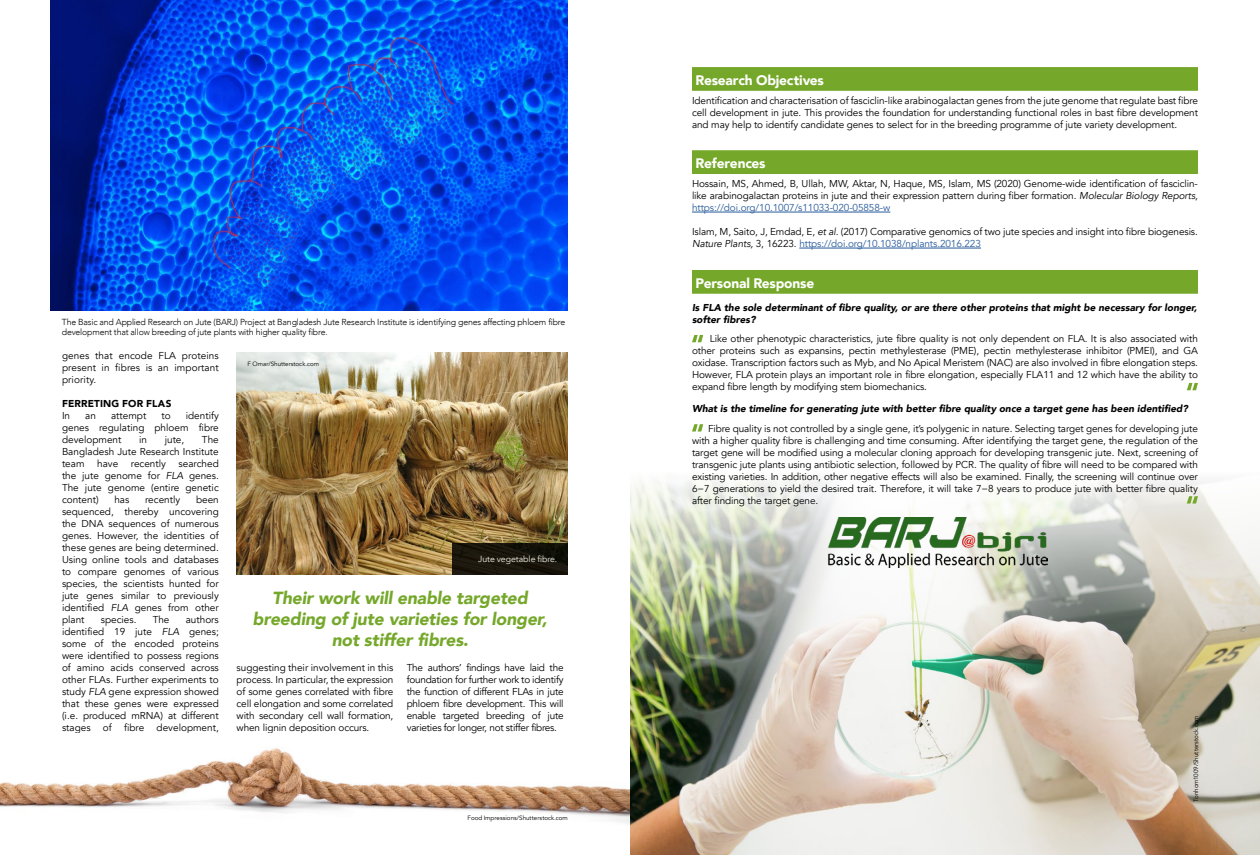
<style>
.page{position:relative;width:1260px;height:855px;background:#fff}
.page>*{position:absolute;margin:0;border:0;box-sizing:border-box;transform-origin:0 0}
.t1{font:italic 900 17.5px/21px "Avenir";letter-spacing:-.01em;color:#75a82a;text-align:center}
.t2{font:900 13.75px "Avenir";letter-spacing:-.015em;color:#fff}
.t3{font:10px/12px "Avenir";letter-spacing:-.01em;color:#000;text-align:justify}
.t4{font:italic 900 10px/12px "Avenir";color:#000}
.t5{font:900 10px "Avenir";letter-spacing:.015em;color:#000}
.t6{font:300 8.75px/9.4px "Avenir";letter-spacing:-.02em;color:#000}
.t7{font:8.75px "Avenir";letter-spacing:-.005em;color:#fff}
.t8{font:6.25px "Avenir";color:#000}
.s1{font-style:italic}
.s2{color:#275b9b}
</style>
<div class="page">
<img style="left:630px;top:480px;width:630px;height:375px">
<img style="left:50px;top:0;width:518px;height:311px">
<div style="left:692px;top:67px;width:506px;height:24px;background:#75a82a"></div>
<div style="left:692px;top:150px;width:506px;height:24px;background:#75a82a"></div>
<hr style="left:692px;top:212px;width:198px;height:1px;background:#275b9b">
<hr style="left:799px;top:248px;width:182px;height:1px;background:#275b9b">
<div style="left:692px;top:270px;width:506px;height:24px;background:#75a82a"></div>
<svg style="left:692px;top:335px;width:11px;height:7px"></svg>
<svg style="left:1187px;top:383px;width:11px;height:7px"></svg>
<svg style="left:692px;top:424px;width:11px;height:8px"></svg>
<svg style="left:1187px;top:496px;width:11px;height:8px"></svg>
<img style="left:827px;top:518px;width:221px;height:49px">
<img style="left:0;top:748px;width:630px;height:75px">
<img style="left:237px;top:353px;width:331px;height:222px">
<div style="left:453px;top:543px;width:115px;height:32px;background:linear-gradient(to right,#1d170e,#131209)"></div>
<p class="t6" style="left:62px;top:318px;width:505px">The Basic and Applied Research on Jute (BARJ) Project at Bangladesh Jute Research Institute is identifying genes affecting phloem fibre development that allow breeding of jute plants with higher quality fibre.</p>
<p class="t3" style="left:62px;top:350px;width:158px">genes that encode FLA proteins present in fibres is an important priority.</p>
<p class="t5" style="left:62px;top:395px;width:111px">FERRETING FOR FLAS</p>
<p class="t3" style="left:62px;top:410px;width:10px">In</p>
<p class="t3" style="left:85px;top:410px;width:12px">an</p>
<p class="t3" style="left:111px;top:410px;width:37px">attempt</p>
<p class="t3" style="left:161px;top:410px;width:11px">to</p>
<p class="t3" style="left:62px;top:410px;width:158px;text-indent:124px">identify genes regulating phloem fibre development</p>
<p class="t3" style="left:62px;top:434px;width:158px;text-indent:140px">The Bangladesh Jute Research Institute team</p>
<p class="t3" style="left:139px;top:434px;width:9px">in</p>
<p class="t3" style="left:165px;top:434px;width:21px">jute,</p>
<p class="t3" style="left:62px;top:458px;width:158px;text-indent:117px">searched the jute genome for <span class="s1">FLA</span> genes.<br>The jute genome (entire genetic content)</p>
<p class="t3" style="left:97px;top:458px;width:23px">have</p>
<p class="t3" style="left:131px;top:458px;width:37px">recently</p>
<p class="t3" style="left:62px;top:494px;width:158px;text-indent:134px">been sequenced, thereby uncovering the DNA sequences of numerous genes. However, the identities of these genes are being determined.<br>Using online tools and databases to compare genomes of various species, the scientists hunted for jute genes similar to previously identified <span class="s1">FLA</span> genes from other plant</p>
<p class="t3" style="left:114px;top:494px;width:17px">has</p>
<p class="t3" style="left:145px;top:494px;width:37px">recently</p>
<p class="t3" style="left:62px;top:614px;width:158px;text-indent:124px">authors identified 19 jute <span class="s1">FLA</span> genes; some of the encoded proteins were identified to possess regions of amino acids conserved across other FLAs. Further experiments to study <span class="s1">FLA</span> gene expression showed that these genes were expressed (i.e. produced mRNA) at different stages of fibre development,</p>
<p class="t3" style="left:101px;top:614px;width:37px">species.</p>
<p class="t3" style="left:153px;top:614px;width:18px">The</p>
<p class="t8" style="left:247px;top:360px;width:73px">F Omar/Shutterstock.com</p>
<p class="t7" style="left:478px;top:554px;width:81px">Jute vegetable fibre.</p>
<h1 class="t1" style="left:253px;top:587px;width:296px">Their work will enable targeted breeding of jute varieties for longer, not stiffer fibres.</h1>
<p class="t3" style="left:237px;top:662px;width:158px">suggesting their involvement in this process. In particular, the expression of some genes correlated with fibre cell elongation and some correlated with secondary cell wall formation, when lignin deposition occurs.</p>
<p class="t3" style="left:407px;top:662px;width:158px">The authors’ findings have laid the foundation for further work to identify the function of different FLAs in jute phloem fibre development. This will enable targeted breeding of jute varieties for longer, not stiffer fibres.</p>
<p class="t8" style="left:468px;top:814px;width:102px">Food Impressions/Shutterstock.com</p>
<h2 class="t2" style="left:696px;top:68px;width:130px">Research Objectives</h2>
<p class="t3" style="left:692px;top:95px;width:508px">Identification and characterisation of fasciclin-like arabinogalactan genes from the jute genome that regulate bast fibre cell development in jute. This provides the foundation for understanding functional roles in bast fibre development and may help to identify candidate genes to select for in the breeding programme of jute variety development.</p>
<h2 class="t2" style="left:696px;top:151px;width:72px">References</h2>
<p class="t3" style="left:692px;top:178px;width:507px">Hossain, MS, Ahmed, B, Ullah, MW, Aktar, N, Haque, MS, Islam, MS (2020) Genome-wide identification of fasciclin&shy;like arabinogalactan proteins in jute and their expression pattern during fiber formation. <span class="s1">Molecular Biology Reports, </span><span class="s2">https://doi.org/10.1007/s11033-020-05858-w</span></p>
<p class="t3" style="left:692px;top:226px;width:507px">Islam, M, Saito, J, Emdad, E, <span class="s1">et al.</span> (2017) Comparative genomics of two jute species and insight into fibre biogenesis.<br><span class="s1">Nature Plants,</span> 3, 16223. <span class="s2">https://doi.org/10.1038/nplants.2016.223</span></p>
<h2 class="t2" style="left:696px;top:271px;width:120px">Personal Response</h2>
<p class="t4" style="left:692px;top:301px;width:507px">Is FLA the sole determinant of fibre quality, or are there other proteins that might be necessary for longer, softer fibres?</p>
<p class="t3" style="left:692px;top:333px;width:508px;text-indent:18px">Like other phenotypic characteristics, jute fibre quality is not only dependent on FLA. It is also associated with other proteins such as expansins, pectin methylesterase (PME), pectin methylesterase inhibitor (PMEI), and GA oxidase. Transcription factors such as Myb, and No Apical Meristem (NAC) are also involved in fibre elongation steps.<br>However, FLA protein plays an important role in fibre elongation, especially FLA11 and 12 which have the ability to expand fibre length by modifying stem biomechanics.</p>
<p class="t4" style="left:692px;top:402px;width:498px">What is the timeline for generating jute with better fibre quality once a target gene has been identified?</p>
<p class="t3" style="left:692px;top:422px;width:508px;text-indent:16px">Fibre quality is not controlled by a single gene, it’s polygenic in nature. Selecting target genes for developing jute with a higher quality fibre is challenging and time consuming. After identifying the target gene, the regulation of the target gene will be modified using a molecular cloning approach for developing transgenic jute. Next, screening of transgenic jute plants using antibiotic selection, followed by PCR. The quality of fibre will need to be compared with existing varieties. In addition, other negative effects will also be examined. Finally, the screening will continue over 6−7 generations to yield the desired trait. Therefore, it will take 7−8 years to produce jute with better fibre quality after finding the target gene.</p>
<p class="t8" style="left:1192px;top:802px;width:89px;rotate:-90deg">Tonhom1009/Shutterstock.com</p>
</div>
